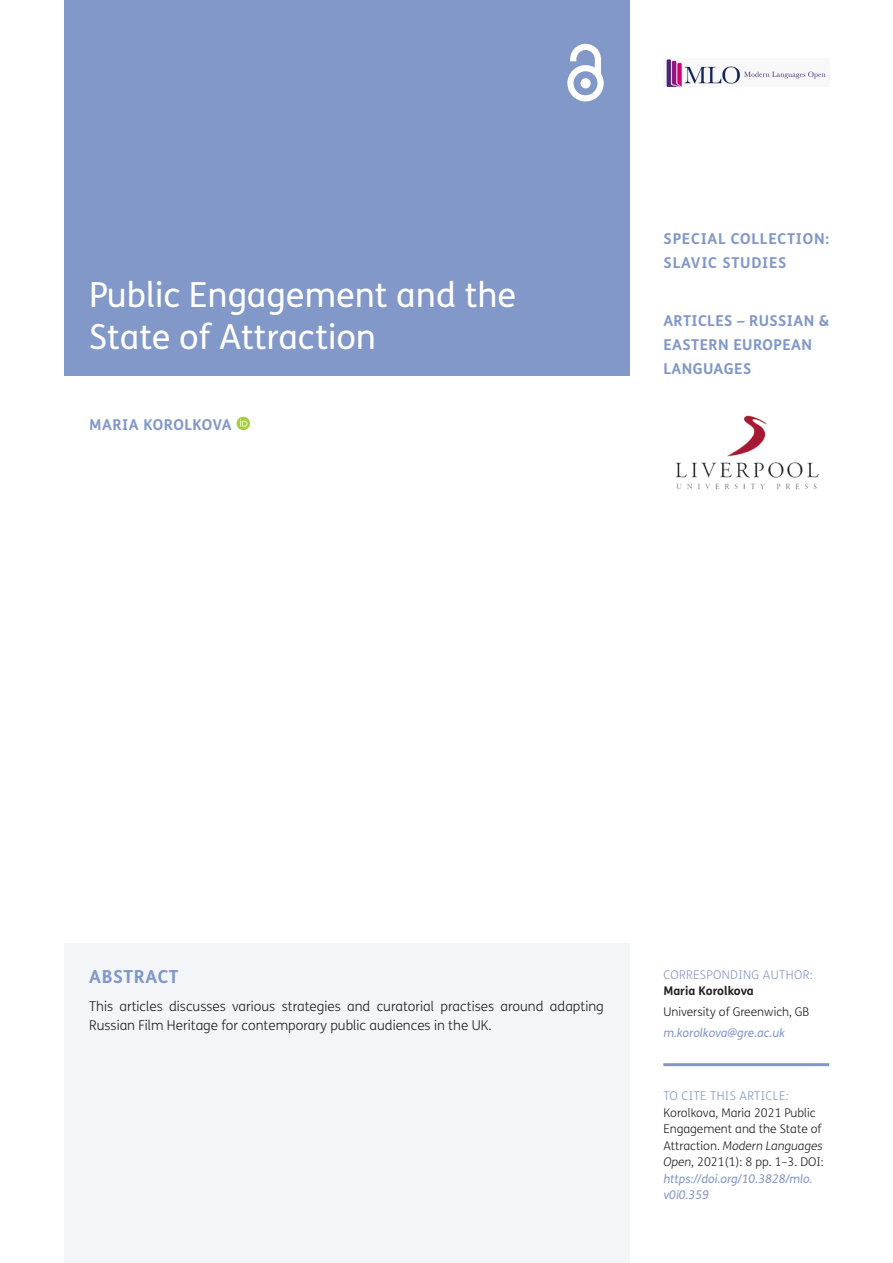
<style>
.page{position:relative;width:893px;height:1263px;background:#fff}
.page>*{position:absolute;margin:0;border:0;box-sizing:border-box;transform-origin:0 0}
.Article_Title{font:34.5px/42px "FS Me";color:#fff}
.t1{font:700 18px "FS Me";letter-spacing:.03em;color:#8298c8}
.Article_Type{font:700 15px/24px "FS Me";letter-spacing:.025em;color:#8298c8}
.Article_Type-2{font:700 15px/24px "FS Me";letter-spacing:.05em;color:#8298c8}
.Cover_Authors{font:700 15px "FS Me";letter-spacing:.03em;color:#8298c8}
.Abstract_Copy{font:300 13.5px/19.5px "FS Me";color:#231f20}
.Meta{font:300 12px/16.5px "FS Me";color:#231f20}
.Meta-2{font:italic 12px "FS Me";color:#8298c8}
.Meta_Titles{font:300 12px "FS Me";letter-spacing:.03em;color:#8298c8}
.Meta_Titles_-_Rule{font:300 12px "FS Me";letter-spacing:.03em;color:#8298c8}
.Meta-3{font:700 12px "FS Me";color:#231f20}
.s1{font-style:italic}
.s2{font-weight:400;font-style:italic;color:#8298c8}
</style>
<div class="page">
<div style="left:64px;top:0;width:565px;height:376px;background:#8298c8"></div>
<svg style="left:567px;top:44px;width:37px;height:57px"></svg>
<img style="left:666px;top:59px;width:160px;height:28px">
<img style="left:675px;top:415px;width:144px;height:75px">
<hr style="left:663px;top:1063px;width:166px;height:3px;background:#8298c8">
<div style="left:64px;top:943px;width:565px;height:320px;background:#f3f5f9"></div>
<svg style="left:237px;top:417px;width:13px;height:13px"></svg>
<svg style="left:240px;top:419px;width:7px;height:7px"></svg>
<p class="Article_Title" style="left:89px;top:274px;width:428px">Public Engagement and the<br>State of Attraction</p>
<p class="Cover_Authors" style="left:89px;top:415px;width:144px">MARIA KOROLKOVA</p>
<p class="Article_Type-2" style="left:664px;top:227px;width:167px">SPECIAL COLLECTION:<br>SLAVIC STUDIES</p>
<p class="Article_Type" style="left:663px;top:309px;width:167px">ARTICLES – RUSSIAN &amp;<br>EASTERN EUROPEAN<br>LANGUAGES</p>
<h1 class="t1" style="left:89px;top:965px;width:91px">ABSTRACT</h1>
<p class="Abstract_Copy" style="left:89px;top:996px;width:516px">This articles discusses various strategies and curatorial practises around adapting<br>Russian Film Heritage for contemporary public audiences in the UK.</p>
<p class="Meta_Titles" style="left:663px;top:968px;width:151px">CORRESPONDING AUTHOR:</p>
<p class="Meta-3" style="left:663px;top:984px;width:92px">Maria Korolkova</p>
<p class="Meta" style="left:663px;top:1004px;width:148px">University of Greenwich, GB</p>
<p class="Meta-2" style="left:663px;top:1026px;width:123px">m.korolkova@gre.ac.uk</p>
<p class="Meta_Titles_-_Rule" style="left:663px;top:1089px;width:127px">TO CITE THIS ARTICLE:</p>
<p class="Meta" style="left:663px;top:1104px;width:162px">Korolkova, Maria 2021 Public<br>Engagement and the State of<br>Attraction. <span class="s1">Modern Languages<br>Open</span>, 2021(1): 8 pp. 1–3. DOI: <span class="s2">https://doi.org/10.3828/mlo. v0i0.359</span></p>
</div>
